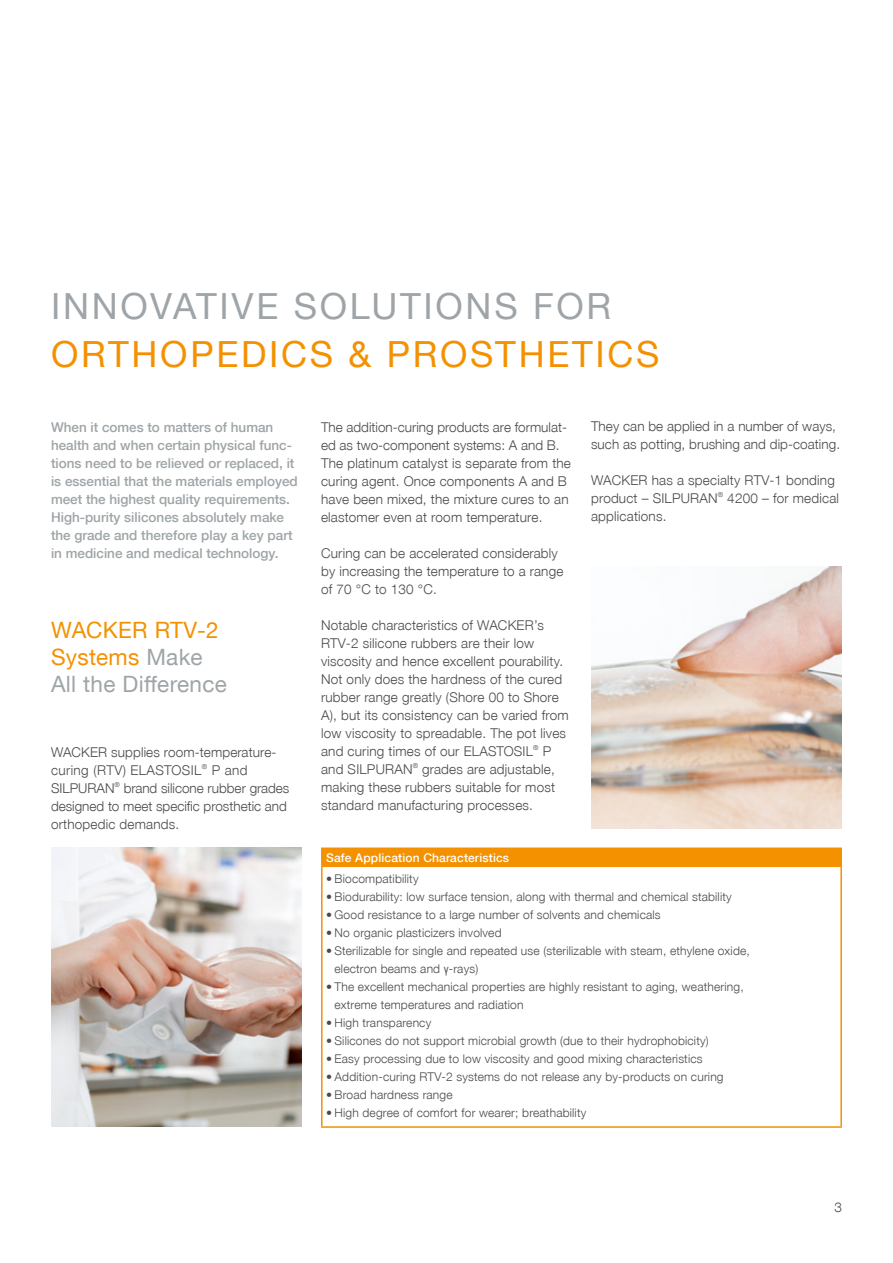
<style>
.page{position:relative;width:893px;height:1263px;background:#fff}
.page>*{position:absolute;margin:0;border:0;box-sizing:border-box;transform-origin:0 0}
.t1{font:36px "Neue Helveticafor WACKER 55";letter-spacing:.075em;color:#f39100}
.t2{font:36px "Neue Helveticafor WACKER 55";letter-spacing:.075em;color:#9ea4a7}
.t3{font:22.5px/27px "Neue Helveticafor WACKER 55";letter-spacing:.015em;color:#9ea4a7}
.t4{font:13.5px/18px "Neue Helveticafor WACKER 45";letter-spacing:.015em;color:#494948}
.t5{font:13.5px/18px "Neue Helveticafor WACKER 65";color:#9ea4a7}
.t6{font:12px/18px "Neue Helveticafor WACKER 45";letter-spacing:.015em;color:#494948}
.t7{font:12px "Neue Helveticafor WACKER 65";letter-spacing:.015em;color:#fff}
.s1{color:#f39100}
.s2{font-family:"Arial Narrow"}
</style>
<div class="page">
<img style="left:591px;top:566px;width:251px;height:262px">
<img style="left:51px;top:847px;width:251px;height:279px">
<div style="left:322px;top:848px;width:519px;height:18px;background:#f39100"></div>
<hr style="left:321px;top:847px;width:521px;height:2px;background:#f39100">
<svg style="left:321px;top:849px;width:1px;height:16px"></svg>
<svg style="left:841px;top:849px;width:1px;height:16px"></svg>
<hr style="left:321px;top:865px;width:521px;height:2px;background:#f39100">
<hr style="left:321px;top:867px;width:2px;height:259px;background:#f39100">
<hr style="left:840px;top:867px;width:2px;height:259px;background:#f39100">
<hr style="left:321px;top:1126px;width:521px;height:2px;background:#f39100">
<h1 class="t2" style="left:51px;top:284px;width:562px">INNOVATIVE SOLUTIONS FOR</h1>
<h1 class="t1" style="left:51px;top:332px;width:610px">ORTHOPEDICS &amp; PROSTHETICS</h1>
<p class="t5" style="left:51px;top:418px;width:248px">When it comes to matters of human health and when certain physical func&shy;tions need to be relieved or replaced, it is essential that the materials employed meet the highest quality requirements.<br>High-purity silicones absolutely make the grade and therefore play a key part in medicine and medical technology.</p>
<p class="t4" style="left:321px;top:418px;width:251px">The addition-curing products are formulat&shy;ed as two-component systems: A and B.<br>The platinum catalyst is separate from the curing agent. Once components A and B have been mixed, the mixture cures to an elastomer even at room temperature.</p>
<p class="t4" style="left:321px;top:544px;width:244px">Curing can be accelerated considerably by increasing the temperature to a range of 70 °C to 130 °C.</p>
<p class="t4" style="left:321px;top:616px;width:249px">Notable characteristics of WACKER’s RTV-2 silicone rubbers are their low viscosity and hence excellent pourability.<br>Not only does the hardness of the cured rubber range greatly (Shore 00 to Shore A), but its consistency can be varied from low viscosity to spreadable. The pot lives and curing times of our ELASTOSIL<sup>®</sup> P and SILPURAN<sup>®</sup> grades are adjustable, making these rubbers suitable for most standard manufacturing processes.</p>
<h2 class="t3" style="left:51px;top:616px;width:177px"><span class="s1">WACKER RTV-2<br>Systems</span> Make<br>All the Difference</h2>
<p class="t4" style="left:51px;top:743px;width:240px">WACKER supplies room-temperature&shy;curing (RTV) ELASTOSIL<sup>®</sup> P and SILPURAN<sup>®</sup> brand silicone rubber grades designed to meet specific prosthetic and orthopedic demands.</p>
<p class="t4" style="left:591px;top:417px;width:251px">They can be applied in a number of ways, such as potting, brushing and dip-coating.</p>
<p class="t4" style="left:591px;top:471px;width:249px">WACKER has a specialty RTV-1 bonding product – SILPURAN<sup>®</sup> 4200 – for medical applications.</p>
<p class="t7" style="left:326px;top:850px;width:185px">Safe Application Characteristics</p>
<p class="t6" style="left:326px;top:870px;width:94px">• Biocompatibility</p>
<p class="t6" style="left:326px;top:888px;width:407px">• Biodurability: low surface tension, along with thermal and chemical stability</p>
<p class="t6" style="left:326px;top:906px;width:336px">• Good resistance to a large number of solvents and chemicals</p>
<p class="t6" style="left:326px;top:924px;width:177px">• No organic plasticizers involved</p>
<p class="t6" style="left:335px;top:942px;width:417px;text-indent:-9px">• Sterilizable for single and repeated use (sterilizable with steam, ethylene oxide, electron beams and <span class="s2">γ</span>-rays)</p>
<p class="t6" style="left:335px;top:978px;width:411px;text-indent:-9px">• The excellent mechanical properties are highly resistant to aging, weathering, extreme temperatures and radiation</p>
<p class="t6" style="left:326px;top:1014px;width:107px">• High transparency</p>
<p class="t6" style="left:326px;top:1032px;width:384px">• Silicones do not support microbial growth (due to their hydrophobicity)</p>
<p class="t6" style="left:326px;top:1050px;width:378px">• Easy processing due to low viscosity and good mixing characteristics</p>
<p class="t6" style="left:326px;top:1068px;width:399px">• Addition-curing RTV-2 systems do not release any by-products on curing</p>
<p class="t6" style="left:326px;top:1086px;width:128px">• Broad hardness range</p>
<p class="t6" style="left:326px;top:1104px;width:262px">• High degree of comfort for wearer; breathability</p>
<p class="t4" style="left:834px;top:1198px;width:9px">3</p>
</div>
